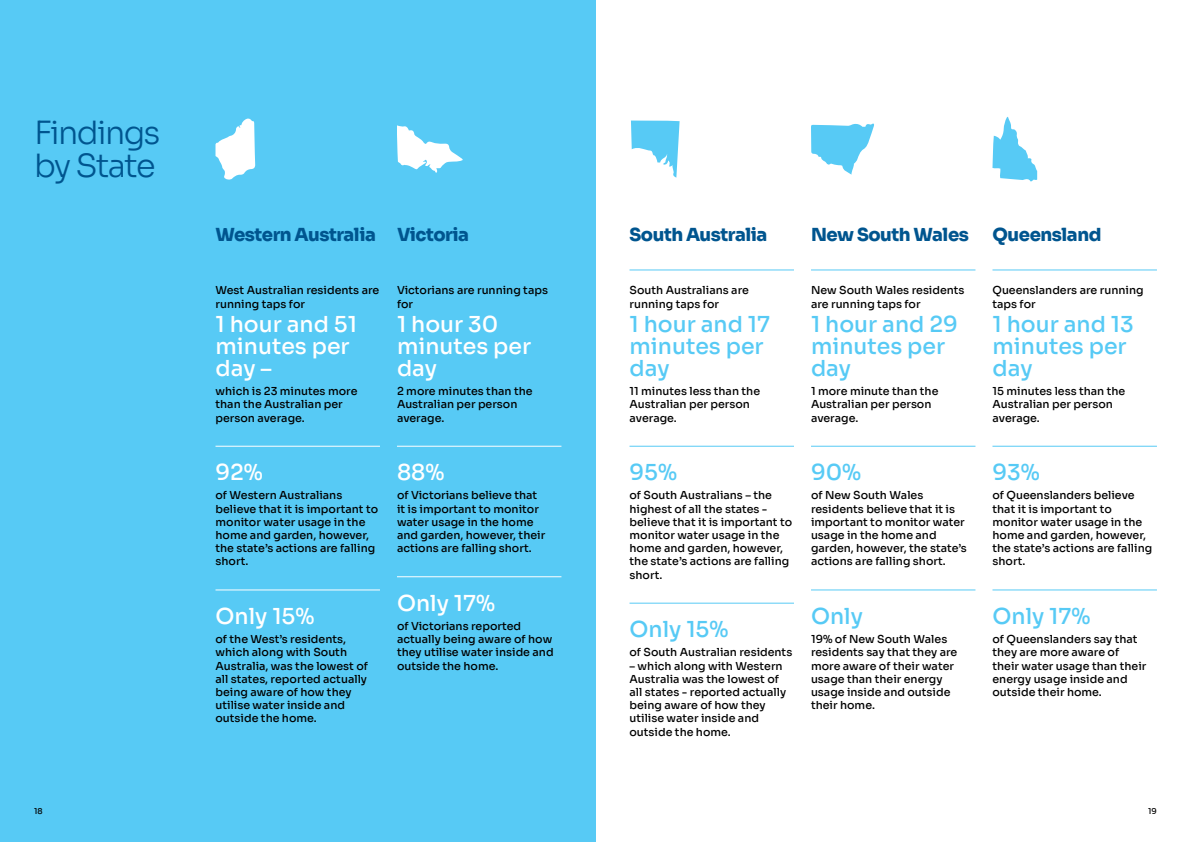
<style>
.page{position:relative;width:1191px;height:842px;background:#fff}
.page>*{position:absolute;margin:0;border:0;box-sizing:border-box;transform-origin:0 0}
.t1{font:300 32px/33px "Sora";letter-spacing:-.05em;color:#00558f}
.t2{font:500 22px/22px "Sora";color:#57caf5}
.t3{font:500 22px/22px "Sora";color:#fff}
.t4{font:800 18px "Sora";letter-spacing:-.025em;color:#00558f}
.t5{font:500 11px/13.2px "Sora";color:#000}
.t6{font:500 8px "Sora";color:#000}
</style>
<div class="page">
<div style="left:0;top:0;width:595px;height:842px;background:#57caf5"></div>
<svg style="left:215px;top:118px;width:40px;height:62px"></svg>
<svg style="left:992px;top:117px;width:45px;height:64px"></svg>
<svg style="left:811px;top:124px;width:63px;height:51px"></svg>
<svg style="left:631px;top:120px;width:48px;height:58px"></svg>
<svg style="left:397px;top:125px;width:66px;height:48px"></svg>
<hr style="left:992px;top:270px;width:165px;height:1px;background:#57caf5">
<hr style="left:992px;top:446px;width:165px;height:1px;background:#57caf5">
<hr style="left:992px;top:590px;width:165px;height:1px;background:#57caf5">
<hr style="left:811px;top:270px;width:164px;height:1px;background:#57caf5">
<hr style="left:811px;top:446px;width:164px;height:1px;background:#57caf5">
<hr style="left:811px;top:590px;width:164px;height:1px;background:#57caf5">
<hr style="left:629px;top:270px;width:165px;height:1px;background:#57caf5">
<hr style="left:629px;top:446px;width:165px;height:1px;background:#57caf5">
<hr style="left:629px;top:603px;width:165px;height:1px;background:#57caf5">
<hr style="left:397px;top:446px;width:164px;height:1px;background:#fff">
<hr style="left:397px;top:576px;width:164px;height:1px;background:#fff">
<hr style="left:215px;top:446px;width:165px;height:1px;background:#fff">
<hr style="left:215px;top:590px;width:165px;height:1px;background:#fff">
<h1 class="t1" style="left:34px;top:114px;width:128px">Findings by State</h1>
<h3 class="t4" style="left:215px;top:220px;width:162px">Western Australia</h3>
<p class="t5" style="left:215px;top:283px;width:165px">West Australian residents are running taps for</p>
<h2 class="t3" style="left:215px;top:311px;width:143px">1 hour and 51 minutes per day –</h2>
<p class="t5" style="left:215px;top:384px;width:143px">which is 23 minutes more than the Australian per person average.</p>
<h2 class="t3" style="left:215px;top:460px;width:49px">92%</h2>
<p class="t5" style="left:215px;top:488px;width:164px">of Western Australians believe that it is important to monitor water usage in the home and garden, however, the state’s actions are falling short.</p>
<h2 class="t3" style="left:215px;top:603px;width:100px">Only 15%</h2>
<p class="t5" style="left:215px;top:631px;width:154px">of the West’s residents, which along with South<br>Australia, was the lowest of all states, reported actually being aware of how they utilise water inside and outside the home.</p>
<h3 class="t4" style="left:397px;top:220px;width:73px">Victoria</h3>
<p class="t5" style="left:397px;top:283px;width:152px">Victorians are running taps for</p>
<h2 class="t3" style="left:397px;top:311px;width:136px">1 hour 30 minutes per day</h2>
<p class="t5" style="left:397px;top:384px;width:137px">2 more minutes than the<br>Australian per person average.</p>
<h2 class="t3" style="left:397px;top:460px;width:49px">88%</h2>
<p class="t5" style="left:397px;top:488px;width:150px">of Victorians believe that it is important to monitor water usage in the home and garden, however, their actions are falling short.</p>
<h2 class="t3" style="left:397px;top:590px;width:99px">Only 17%</h2>
<p class="t5" style="left:397px;top:618px;width:158px">of Victorians reported actually being aware of how they utilise water inside and outside the home.</p>
<h3 class="t4" style="left:629px;top:220px;width:139px">South Australia</h3>
<p class="t5" style="left:629px;top:283px;width:121px">South Australians are running taps for</p>
<h2 class="t2" style="left:629px;top:311px;width:142px">1 hour and 17 minutes per day</h2>
<p class="t5" style="left:629px;top:384px;width:132px">11 minutes less than the<br>Australian per person average.</p>
<h2 class="t2" style="left:629px;top:460px;width:49px">95%</h2>
<p class="t5" style="left:629px;top:488px;width:164px">of South Australians – the highest of all the states - believe that it is important to monitor water usage in the home and garden, however, the state’s actions are falling short.</p>
<h2 class="t2" style="left:629px;top:617px;width:100px">Only 15%</h2>
<p class="t5" style="left:629px;top:645px;width:164px">of South Australian residents</p>
<p class="t5" style="left:629px;top:658px;width:158px">– which along with Western<br>Australia was the lowest of all states - reported actually being aware of how they utilise water inside and outside the home.</p>
<h3 class="t4" style="left:811px;top:220px;width:159px">New South Wales</h3>
<p class="t5" style="left:811px;top:283px;width:155px">New South Wales residents are running taps for</p>
<h2 class="t2" style="left:811px;top:311px;width:148px">1 hour and 29 minutes per day</h2>
<p class="t5" style="left:811px;top:384px;width:129px">1 more minute than the<br>Australian per person average.</p>
<h2 class="t2" style="left:811px;top:460px;width:52px">90%</h2>
<p class="t5" style="left:811px;top:488px;width:157px">of New South Wales residents believe that it is important to monitor water usage in the home and garden, however, the state’s actions are falling short.</p>
<h2 class="t2" style="left:811px;top:603px;width:53px">Only</h2>
<p class="t5" style="left:811px;top:631px;width:148px">19% of New South Wales residents say that they are more aware of their water usage than their energy usage inside and outside their home.</p>
<h3 class="t4" style="left:992px;top:220px;width:110px">Queensland</h3>
<p class="t5" style="left:992px;top:283px;width:153px">Queenslanders are running taps for</p>
<h2 class="t2" style="left:992px;top:311px;width:143px">1 hour and 13 minutes per day</h2>
<p class="t5" style="left:992px;top:384px;width:134px">15 minutes less than the<br>Australian per person average.</p>
<h2 class="t2" style="left:992px;top:460px;width:49px">93%</h2>
<p class="t5" style="left:992px;top:488px;width:161px">of Queenslanders believe that it is important to monitor water usage in the home and garden, however, the state’s actions are falling short.</p>
<h2 class="t2" style="left:992px;top:603px;width:99px">Only 17%</h2>
<p class="t5" style="left:992px;top:631px;width:155px">of Queenslanders say that they are more aware of their water usage than their energy usage inside and outside their home.</p>
<p class="t6" style="left:34px;top:805px;width:10px">18</p>
<p class="t6" style="left:1148px;top:805px;width:10px">19</p>
</div>
